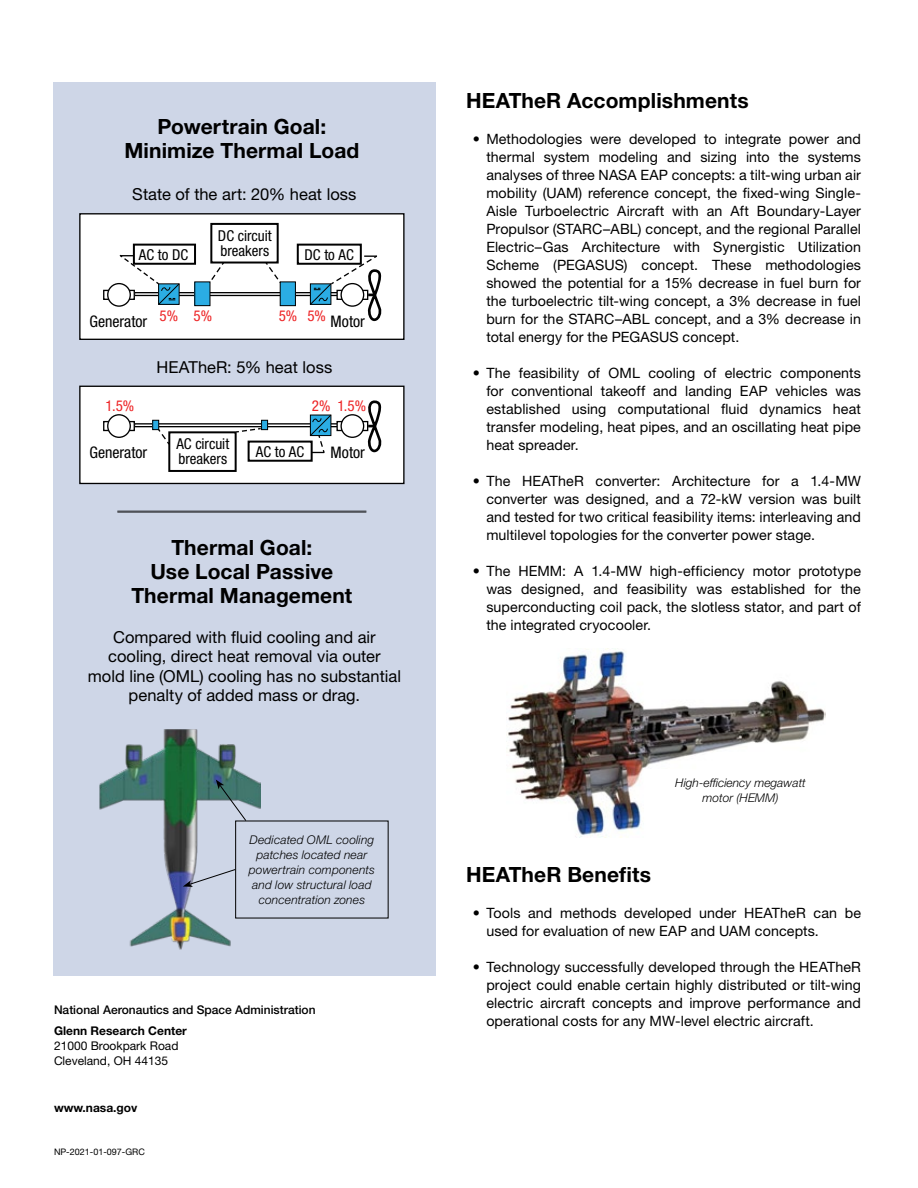
<style>
.page{position:relative;width:918px;height:1188px;background:#fff}
.page>*{position:absolute;margin:0;border:0;box-sizing:border-box;transform-origin:0 0}
.Body_text{font:700 21px/24px "Helvetica Neue LT Std";letter-spacing:.005em;color:#000;text-align:center}
.Heading_1{font:700 21px "Helvetica Neue LT Std";letter-spacing:.005em;color:#000}
.Body_text-2{font:16.5px/19.5px "Helvetica Neue LT Std";color:#000;text-align:center}
.t1{font:condensed 15.9px "Helvetica Neue LT Std";color:#010101}
.t2{font:condensed 15px/15px "Helvetica Neue LT Std";letter-spacing:.005em;color:#010101}
.t3{font:condensed 15px "Helvetica Neue LT Std";color:#ed2224}
.t4{font:14.25px/18px "Helvetica Neue LT Std";letter-spacing:.005em;color:#000;text-align:justify}
.Body_text-3{font:italic 300 12px/15px "Helvetica Neue LT Std";letter-spacing:.01em;color:#000;text-align:center}
.t5{font:500 12px "Helvetica Neue LT Std";color:#000}
.t6{font:12px/15px "Helvetica Neue LT Std";color:#000}
.t7{font:700 12px "Helvetica Neue LT Std";color:#000}
.t8{font:9px "Helvetica Neue LT Std";color:#000}
</style>
<div class="page">
<div style="left:53px;top:82px;width:382px;height:893px;background:#ced6e7"></div>
<div style="left:80px;top:386px;width:324px;height:97px;background:#fff"></div>
<div style="left:79px;top:386px;width:326px;height:98px;border:1px solid #010101"></div>
<div style="left:134px;top:423px;width:209px;height:4px;border:1px solid #010101"></div>
<div style="left:103px;top:421px;width:32px;height:10px;border:1px solid #010101"></div>
<div style="left:108px;top:415px;width:22px;height:22px;background:#fff;border-radius:50%"></div>
<div style="left:107px;top:414px;width:24px;height:24px;border:1px solid #010101;border-radius:50%"></div>
<svg style="left:338px;top:423px;width:27px;height:5px"></svg>
<div style="left:336px;top:421px;width:32px;height:10px;border:1px solid #010101"></div>
<div style="left:341px;top:415px;width:23px;height:22px;background:#fff;border-radius:50%"></div>
<div style="left:340px;top:414px;width:24px;height:24px;border:1px solid #010101;border-radius:50%"></div>
<svg style="left:365px;top:400px;width:17px;height:53px"></svg>
<div style="left:168px;top:431px;width:69px;height:41px;border:2px solid #010101"></div>
<div style="left:248px;top:441px;width:65px;height:21px;border:2px solid #010101"></div>
<svg style="left:157px;top:427px;width:14px;height:19px"></svg>
<svg style="left:236px;top:428px;width:25px;height:5px"></svg>
<svg style="left:309px;top:414px;width:23px;height:40px"></svg>
<div style="left:153px;top:420px;width:6px;height:10px;background:#2bade4"></div>
<div style="left:152px;top:420px;width:7px;height:10px;border:1px solid #010101"></div>
<div style="left:262px;top:420px;width:6px;height:10px;background:#2bade4"></div>
<div style="left:261px;top:420px;width:7px;height:10px;border:1px solid #010101"></div>
<div style="left:80px;top:214px;width:324px;height:125px;background:#fff"></div>
<div style="left:79px;top:213px;width:326px;height:127px;border:1px solid #010101"></div>
<div style="left:134px;top:292px;width:209px;height:4px;border:1px solid #010101"></div>
<div style="left:103px;top:290px;width:32px;height:10px;border:1px solid #010101"></div>
<div style="left:108px;top:284px;width:22px;height:22px;background:#fff;border-radius:50%"></div>
<div style="left:107px;top:283px;width:24px;height:24px;border:1px solid #010101;border-radius:50%"></div>
<div style="left:210px;top:223px;width:69px;height:41px;border:2px solid #010101"></div>
<div style="left:133px;top:244px;width:63px;height:21px;border:2px solid #010101"></div>
<div style="left:297px;top:244px;width:65px;height:21px;border:2px solid #010101"></div>
<svg style="left:118px;top:253px;width:62px;height:52px"></svg>
<svg style="left:206px;top:261px;width:20px;height:26px"></svg>
<svg style="left:264px;top:261px;width:19px;height:25px"></svg>
<svg style="left:309px;top:254px;width:73px;height:67px"></svg>
<div style="left:195px;top:282px;width:15px;height:24px;background:#2bade4"></div>
<div style="left:194px;top:282px;width:16px;height:24px;border:1px solid #010101"></div>
<div style="left:280px;top:282px;width:15px;height:24px;background:#2bade4"></div>
<div style="left:280px;top:282px;width:16px;height:24px;border:1px solid #010101"></div>
<img style="left:99px;top:729px;width:161px;height:220px">
<svg style="left:183px;top:869px;width:53px;height:18px"></svg>
<svg style="left:216px;top:780px;width:31px;height:42px"></svg>
<hr style="left:117px;top:511px;width:249px;height:1px;background:#000">
<hr style="left:117px;top:512px;width:249px;height:1px;background:#000">
<img style="left:506px;top:648px;width:320px;height:189px">
<p class="Body_text" style="left:158px;top:114px;width:170px">Powertrain Goal:</p>
<p class="Body_text" style="left:124px;top:138px;width:236px">Minimize Thermal Load</p>
<p class="Body_text-2" style="left:132px;top:184px;width:226px">State of the art: 20% heat loss</p>
<p class="t2" style="left:139px;top:247px;width:51px">AC to DC</p>
<p class="t2" style="left:218px;top:228px;width:55px">DC circuit breakers</p>
<p class="t2" style="left:304px;top:247px;width:51px">DC to AC</p>
<p class="t1" style="left:89px;top:312px;width:59px">Generator</p>
<p class="t3" style="left:160px;top:307px;width:54px">5% 5%</p>
<p class="t3" style="left:279px;top:307px;width:49px">5% 5%</p>
<p class="t1" style="left:331px;top:312px;width:36px">Motor</p>
<p class="Body_text-2" style="left:156px;top:357px;width:177px">HEATheR: 5% heat loss</p>
<p class="t3" style="left:106px;top:397px;width:30px">1.5%</p>
<p class="t3" style="left:312px;top:397px;width:56px">2% 1.5%</p>
<p class="t1" style="left:89px;top:443px;width:59px">Generator</p>
<p class="t1" style="left:331px;top:443px;width:36px">Motor</p>
<p class="t2" style="left:176px;top:436px;width:55px">AC circuit breakers</p>
<p class="t2" style="left:256px;top:444px;width:50px">AC to AC</p>
<p class="Body_text" style="left:171px;top:535px;width:142px">Thermal Goal:</p>
<p class="Body_text" style="left:131px;top:559px;width:223px">Use Local Passive<br>Thermal Management</p>
<p class="Body_text-2" style="left:88px;top:627px;width:315px">Compared with fluid cooling and air cooling, direct heat removal via outer mold line (OML) cooling has no substantial penalty of added mass or drag.</p>
<p class="Body_text-3" style="left:249px;top:832px;width:128px">Dedicated OML cooling patches located near powertrain components and low structural load concentration zones</p>
<p class="t5" style="left:54px;top:1003px;width:263px">National Aeronautics and Space Administration</p>
<p class="t7" style="left:54px;top:1023px;width:134px">Glenn Research Center</p>
<p class="t6" style="left:54px;top:1038px;width:126px">21000 Brookpark Road<br>Cleveland, OH 44135</p>
<p class="t7" style="left:54px;top:1100px;width:85px">www.nasa.gov</p>
<p class="t8" style="left:54px;top:1146px;width:92px">NP-2021-01-097-GRC</p>
<p class="Body_text" style="left:466px;top:88px;width:284px">HEATheR Accomplishments</p>
<p class="t4" style="left:486px;top:130px;width:376px;text-indent:-14px">• Methodologies were developed to integrate power and thermal system modeling and sizing into the systems analyses of three NASA EAP concepts: a tilt-wing urban air mobility (UAM) reference concept, the fixed-wing Single-Aisle Turboelectric Aircraft with an Aft Boundary-Layer Propulsor (STARC–ABL) concept, and the regional Parallel Electric–Gas Architecture with Synergistic Utilization Scheme (PEGASUS) concept. These methodologies showed the potential for a 15% decrease in fuel burn for the turboelectric tilt-wing concept, a 3% decrease in fuel burn for the STARC–ABL concept, and a 3% decrease in total energy for the PEGASUS concept.</p>
<p class="t4" style="left:486px;top:364px;width:376px;text-indent:-14px">• The feasibility of OML cooling of electric components for conventional takeoff and landing EAP vehicles was established using computational fluid dynamics heat transfer modeling, heat pipes, and an oscillating heat pipe heat spreader.</p>
<p class="t4" style="left:486px;top:472px;width:376px;text-indent:-14px">• The HEATheR converter: Architecture for a 1.4-MW converter was designed, and a 72-kW version was built and tested for two critical feasibility items: interleaving and multilevel topologies for the converter power stage.</p>
<p class="t4" style="left:486px;top:562px;width:376px;text-indent:-14px">• The HEMM: A 1.4-MW high-efficiency motor prototype was designed, and feasibility was established for the superconducting coil pack, the slotless stator, and part of the integrated cryocooler.</p>
<p class="Body_text-3" style="left:675px;top:775px;width:132px">High-efficiency megawatt motor (HEMM)</p>
<p class="Heading_1" style="left:466px;top:862px;width:186px">HEATheR Benefits</p>
<p class="t4" style="left:486px;top:904px;width:376px;text-indent:-14px">• Tools and methods developed under HEATheR can be used for evaluation of new EAP and UAM concepts.</p>
<p class="t4" style="left:486px;top:958px;width:376px;text-indent:-14px">• Technology successfully developed through the HEATheR project could enable certain highly distributed or tilt-wing electric aircraft concepts and improve performance and operational costs for any MW-level electric aircraft.</p>
</div>
